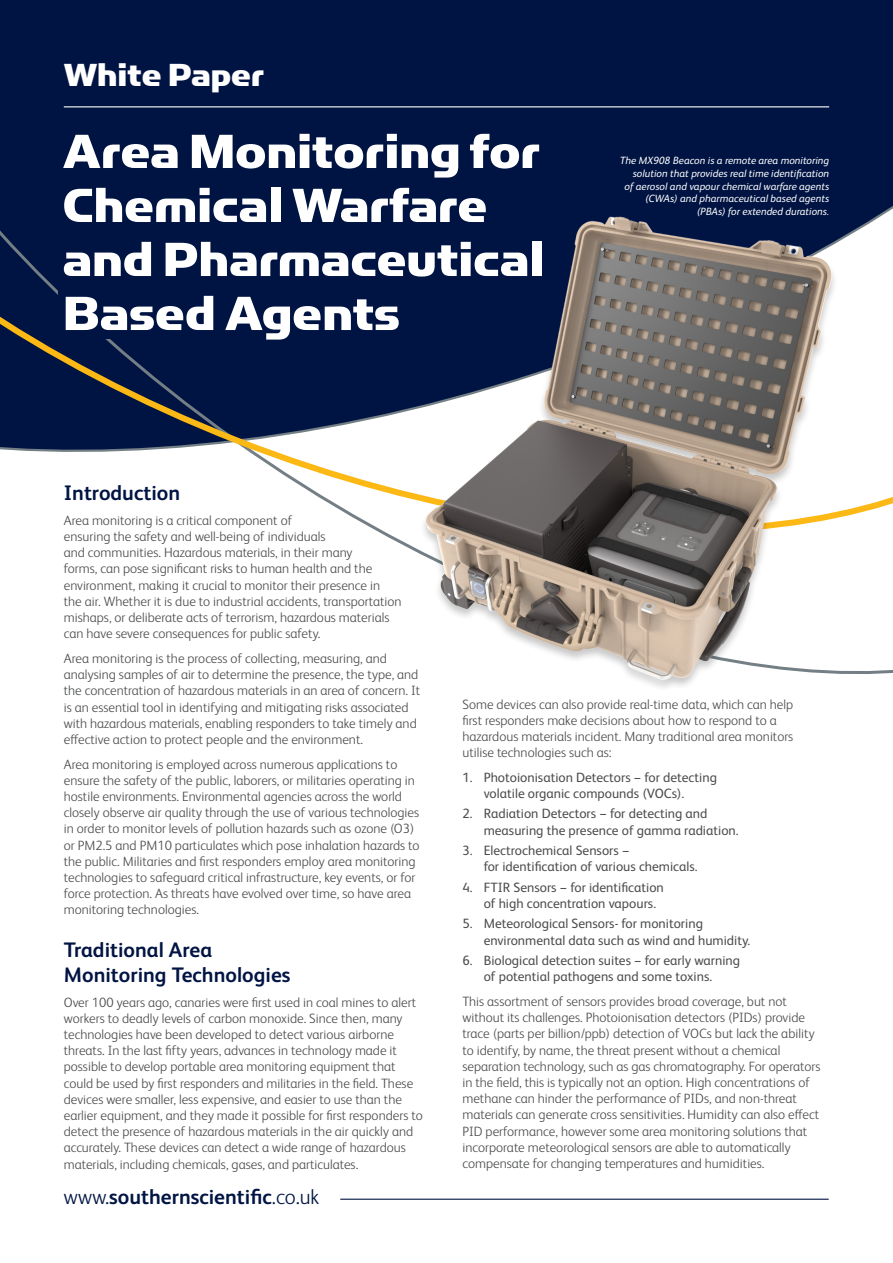
<style>
.page{position:relative;width:893px;height:1263px;background:#fff}
.page>*{position:absolute;margin:0;border:0;box-sizing:border-box;transform-origin:0 0}
.t1{font:54px/54px "Simian Display Chimpanzee";color:#fff}
.t2{font:36px "Simian Display Chimpanzee";color:#fff}
.Body_Text{font:700 21px/25.2px "FS Albert Pro";color:#001443}
.Body_Text-2{font:300 13.5px/16.2px "FS Albert Pro";color:#4b4c4d}
.t3{font:13.5px/16.2px "FS Albert Pro";color:#4b4c4d}
.Body_Text-3{font:italic 10.5px/12.6px "FS Albert Pro";color:#fff;text-align:right}
.s1{font-weight:300}
</style>
<div class="page">
<svg style="left:0;top:0;width:893px;height:505px;background:#162851"></svg>
<hr style="left:64px;top:106px;width:765px;height:1px;background:#fff">
<img style="left:331px;top:159px;width:562px;height:529px">
<div style="left:58px;top:277px;width:81px;height:61px;background:#001443"></div>
<hr style="left:340px;top:1198px;width:489px;height:2px;background:#001443">
<p class="t2" style="left:64px;top:55px;width:202px">White Paper</p>
<p class="t1" style="left:63px;top:124px;width:483px">Area Monitoring for<br>Chemical Warfare and Pharmaceutical<br>Based Agents</p>
<p class="Body_Text-3" style="left:620px;top:154px;width:210px">The MX908 Beacon is a remote area monitoring solution that provides real time identification<br>of aerosol and vapour chemical warfare agents (CWAs) and pharmaceutical based agents (PBAs) for extended durations.</p>
<p class="Body_Text" style="left:64px;top:479px;width:118px">Introduction</p>
<p class="Body_Text-2" style="left:64px;top:511px;width:339px">Area monitoring is a critical component of<br>ensuring the safety and well-being of individuals<br>and communities. Hazardous materials, in their many<br>forms, can pose significant risks to human health and the environment, making it crucial to monitor their presence in<br>the air. Whether it is due to industrial accidents, transportation mishaps, or deliberate acts of terrorism, hazardous materials can have severe consequences for public safety.</p>
<p class="Body_Text-2" style="left:64px;top:649px;width:358px">Area monitoring is the process of collecting, measuring, and analysing samples of air to determine the presence, the type, and the concentration of hazardous materials in an area of concern. It is an essential tool in identifying and mitigating risks associated with hazardous materials, enabling responders to take timely and effective action to protect people and the environment.</p>
<p class="Body_Text-2" style="left:64px;top:755px;width:357px">Area monitoring is employed across numerous applications to ensure the safety of the public, laborers, or militaries operating in hostile environments. Environmental agencies across the world closely observe air quality through the use of various technologies in order to monitor levels of pollution hazards such as ozone (O3) or PM2.5 and PM10 particulates which pose inhalation hazards to the public. Militaries and first responders employ area monitoring technologies to safeguard critical infrastructure, key events, or for force protection. As threats have evolved over time, so have area monitoring technologies.</p>
<p class="Body_Text" style="left:64px;top:936px;width:228px">Traditional Area<br>Monitoring Technologies</p>
<p class="Body_Text-2" style="left:64px;top:993px;width:360px">Over 100 years ago, canaries were first used in coal mines to alert workers to deadly levels of carbon monoxide. Since then, many technologies have been developed to detect various airborne threats. In the last fifty years, advances in technology made it possible to develop portable area monitoring equipment that could be used by first responders and militaries in the field. These devices were smaller, less expensive, and easier to use than the earlier equipment, and they made it possible for first responders to detect the presence of hazardous materials in the air quickly and accurately. These devices can detect a wide range of hazardous materials, including chemicals, gases, and particulates.</p>
<p class="Body_Text" style="left:64px;top:1183px;width:257px"><span class="s1">www.</span>southernscientific<span class="s1">.co.uk</span></p>
<p class="Body_Text-2" style="left:462px;top:695px;width:332px">Some devices can also provide real-time data, which can help first responders make decisions about how to respond to a hazardous materials incident. Many traditional area monitors utilise technologies such as:</p>
<p class="t3" style="left:484px;top:768px;width:235px;text-indent:-21px">1. Photoionisation Detectors − for detecting volatile organic compounds (VOCs).</p>
<p class="t3" style="left:484px;top:805px;width:256px;text-indent:-21px">2. Radiation Detectors − for detecting and measuring the presence of gamma radiation.</p>
<p class="t3" style="left:484px;top:841px;width:215px;text-indent:-21px">3. Electrochemical Sensors −<br>for identification of various chemicals.</p>
<p class="t3" style="left:484px;top:878px;width:182px;text-indent:-21px">4. FTIR Sensors − for identification of high concentration vapours.</p>
<p class="t3" style="left:484px;top:915px;width:268px;text-indent:-21px">5. Meteorological Sensors- for monitoring environmental data such as wind and humidity.</p>
<p class="t3" style="left:462px;top:951px;width:279px;text-align:center">6. Biological detection suites − for early warning of potential pathogens and some toxins.</p>
<p class="Body_Text-2" style="left:462px;top:992px;width:360px">This assortment of sensors provides broad coverage, but not without its challenges. Photoionisation detectors (PIDs) provide trace (parts per billion/ppb) detection of VOCs but lack the ability to identify, by name, the threat present without a chemical separation technology, such as gas chromatography. For operators in the field, this is typically not an option. High concentrations of methane can hinder the performance of PIDs, and non-threat materials can generate cross sensitivities. Humidity can also effect PID performance, however some area monitoring solutions that incorporate meteorological sensors are able to automatically compensate for changing temperatures and humidities.</p>
</div>
